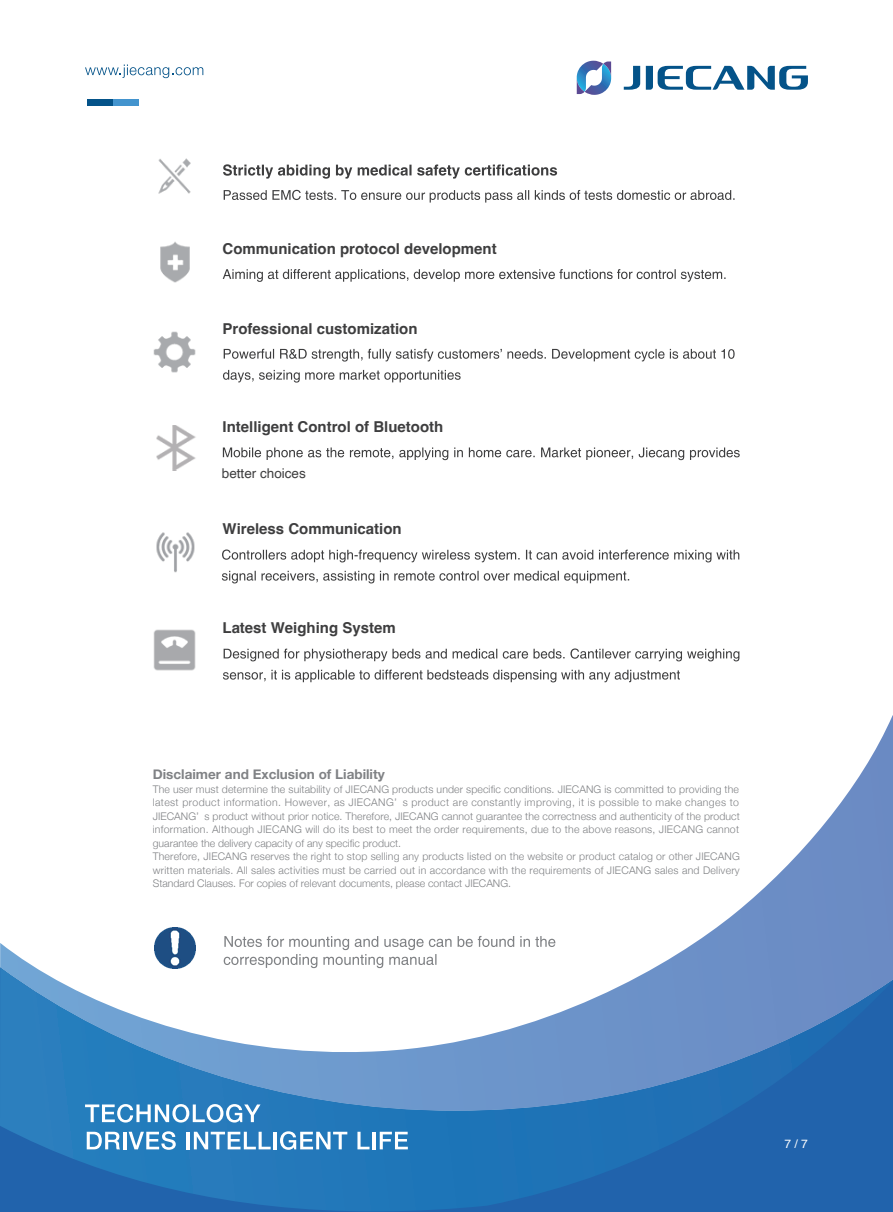
<style>
.page{position:relative;width:893px;height:1212px;background:#fff}
.page>*{position:absolute;margin:0;border:0;box-sizing:border-box;transform-origin:0 0}
.t1{font:700 15px "Helvetica";color:#3e3e3f}
.t2{font:700 13.5px "Helvetica Neue";color:#808285}
.t3{font:13.5px "Helvetica";color:#3e3e3f}
.t4{font:12px "Helvetica";color:#fff}
.t5{font:300 10.5px/13.5px "Helvetica Neue";letter-spacing:.015em;color:#808285}
</style>
<div class="page">
<svg style="left:85px;top:64px;width:118px;height:14px"></svg>
<svg style="left:624px;top:66px;width:16px;height:24px"></svg>
<svg style="left:646px;top:66px;width:162px;height:24px"></svg>
<svg style="left:577px;top:61px;width:35px;height:34px"></svg>
<div style="left:88px;top:99px;width:25px;height:7px;background:#045389"></div>
<div style="left:113px;top:99px;width:26px;height:7px;background:#4394ce"></div>
<svg style="left:0;top:715px;width:893px;height:252px"></svg>
<svg style="left:0;top:967px;width:893px;height:244px"></svg>
<svg style="left:224px;top:936px;width:331px;height:32px"></svg>
<svg style="left:223px;top:164px;width:334px;height:15px"></svg>
<svg style="left:224px;top:190px;width:511px;height:13px"></svg>
<img style="left:158px;top:158px;width:33px;height:36px">
<svg style="left:223px;top:269px;width:503px;height:13px"></svg>
<img style="left:160px;top:241px;width:30px;height:42px">
<svg style="left:224px;top:349px;width:511px;height:13px"></svg>
<svg style="left:223px;top:370px;width:238px;height:13px"></svg>
<img style="left:153px;top:331px;width:43px;height:42px">
<svg style="left:223px;top:447px;width:517px;height:13px"></svg>
<img style="left:156px;top:425px;width:40px;height:45px">
<svg style="left:222px;top:549px;width:517px;height:13px"></svg>
<svg style="left:222px;top:571px;width:407px;height:12px"></svg>
<img style="left:156px;top:532px;width:39px;height:41px">
<svg style="left:224px;top:648px;width:515px;height:13px"></svg>
<svg style="left:223px;top:670px;width:457px;height:12px"></svg>
<img style="left:153px;top:629px;width:43px;height:42px">
<img style="left:154px;top:927px;width:41px;height:41px">
<svg style="left:87px;top:1132px;width:33px;height:17px"></svg>
<svg style="left:85px;top:1104px;width:175px;height:18px"></svg>
<hr style="left:123px;top:1132px;width:3px;height:17px;background:#fff">
<svg style="left:129px;top:1131px;width:47px;height:19px"></svg>
<hr style="left:187px;top:1132px;width:3px;height:17px;background:#fff">
<svg style="left:194px;top:1132px;width:77px;height:17px"></svg>
<hr style="left:273px;top:1132px;width:3px;height:17px;background:#fff">
<svg style="left:280px;top:1131px;width:67px;height:19px"></svg>
<svg style="left:357px;top:1132px;width:12px;height:17px"></svg>
<hr style="left:372px;top:1132px;width:3px;height:17px;background:#fff">
<svg style="left:380px;top:1132px;width:28px;height:17px"></svg>
<h1 class="t1" style="left:222px;top:240px;width:276px">Communication protocol development</h1>
<h1 class="t1" style="left:222px;top:319px;width:197px">Professional customization</h1>
<h1 class="t1" style="left:222px;top:418px;width:222px">Intelligent Control of Bluetooth</h1>
<p class="t3" style="left:222px;top:463px;width:86px">better choices</p>
<h1 class="t1" style="left:222px;top:520px;width:181px">Wireless Communication</h1>
<h1 class="t1" style="left:222px;top:619px;width:175px">Latest Weighing System</h1>
<p class="t2" style="left:153px;top:764px;width:234px">Disclaimer and Exclusion of Liability</p>
<p class="t5" style="left:153px;top:782px;width:589px">The user must determine the suitability of JIECANG products under specific conditions. JIECANG is committed to providing the latest product information. However, as JIECANG’ s product are constantly improving, it is possible to make changes to JIECANG’ s product without prior notice. Therefore, JIECANG cannot guarantee the correctness and authenticity of the product information. Although JIECANG will do its best to meet the order requirements, due to the above reasons, JIECANG cannot guarantee the delivery capacity of any specific product.<br>Therefore, JIECANG reserves the right to stop selling any products listed on the website or product catalog or other JIECANG written materials. All sales activities must be carried out in accordance with the requirements of JIECANG sales and Delivery Standard Clauses. For copies of relevant documents, please contact JIECANG.</p>
<p class="t4" style="left:785px;top:1134px;width:25px">7 / 7</p>
</div>
